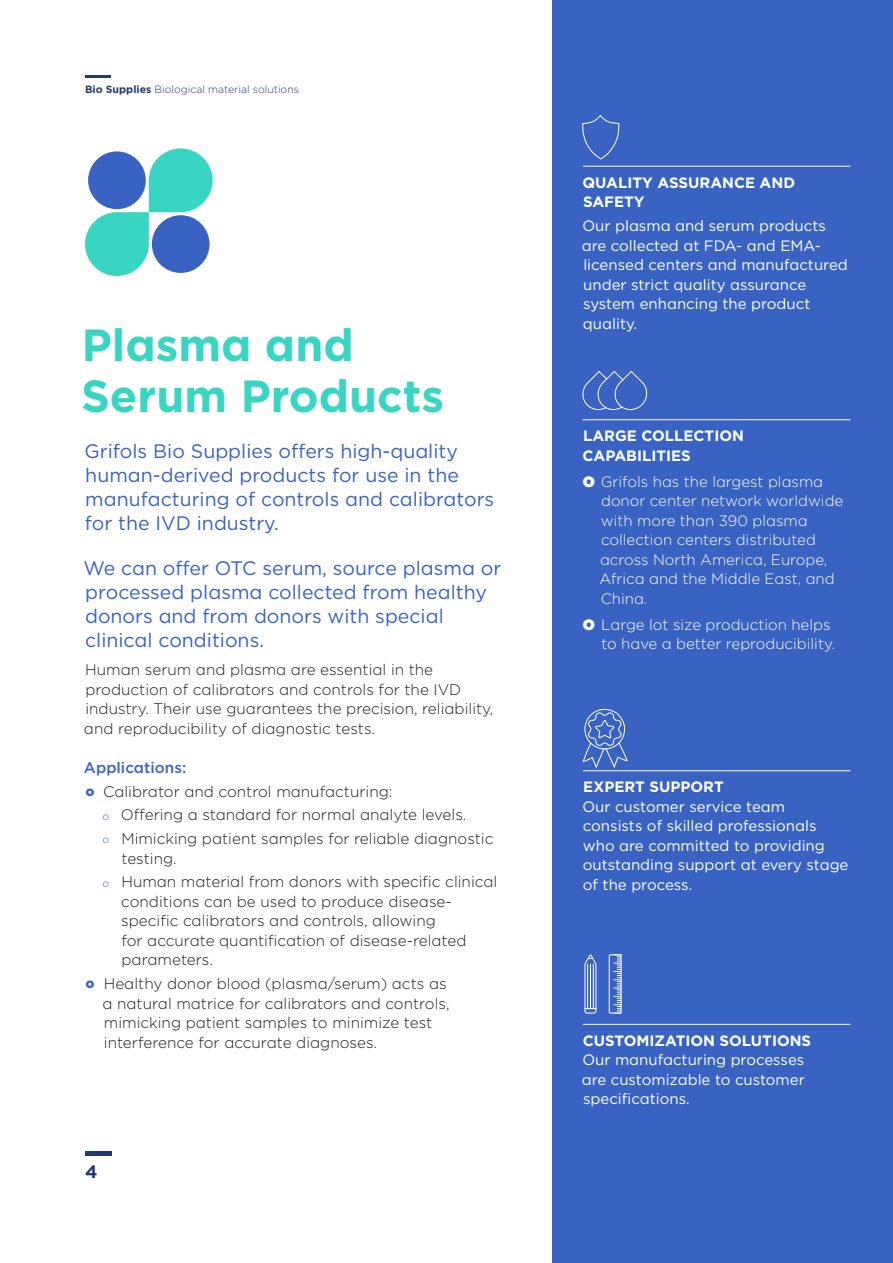
<style>
.page{position:relative;width:893px;height:1263px;background:#fff}
.page>*{position:absolute;margin:0;border:0;box-sizing:border-box;transform-origin:0 0}
.t1{font:700 45px/51px "Gotham";color:#38d6c2}
.t2{font:19.5px/24px "Gotham";color:#3863c2}
.t3{font:700 18px "Gotham";color:#233977}
.t4{font:300 15.3px/19.5px "Gotham";color:#1d1d1b}
.t5{font:500 15.3px "Gotham";color:#3863c2}
.t6{font:15px/19.5px "Gotham";color:#fff}
.t7{font:300 15px/19.5px "Gotham";color:#fff}
.t8{font:700 15px/19.5px "Gotham";color:#fff}
.t9{font:300 10.5px "Gotham";color:#233977}
.s1{font-weight:700}
.s2{font-weight:900;font-size:10.5px;color:#3863c2}
.s3{font-size:10.5px;color:#3863c2}
.s4{font-weight:900}
</style>
<div class="page">
<svg style="left:85px;top:148px;width:128px;height:128px"></svg>
<div style="left:88px;top:151px;width:58px;height:58px;background:#3863c2;border-radius:50%"></div>
<div style="left:152px;top:215px;width:58px;height:58px;background:#3863c2;border-radius:50%"></div>
<div style="left:553px;top:0;width:340px;height:1263px;background:#3863c2"></div>
<hr style="left:583px;top:166px;width:267px;height:1px;background:#fff">
<hr style="left:583px;top:770px;width:267px;height:1px;background:#fff">
<hr style="left:583px;top:1024px;width:267px;height:1px;background:#fff">
<hr style="left:583px;top:419px;width:267px;height:1px;background:#fff">
<svg style="left:582px;top:116px;width:37px;height:44px"></svg>
<svg style="left:582px;top:370px;width:66px;height:40px"></svg>
<svg style="left:584px;top:954px;width:13px;height:60px"></svg>
<hr style="left:587px;top:964px;width:1px;height:44px;background:#fff">
<hr style="left:590px;top:964px;width:1px;height:44px;background:#fff">
<hr style="left:593px;top:964px;width:1px;height:44px;background:#fff">
<svg style="left:609px;top:954px;width:13px;height:60px"></svg>
<svg style="left:583px;top:709px;width:44px;height:60px"></svg>
<div style="left:85px;top:1151px;width:26px;height:5px;background:#233977"></div>
<hr style="left:85px;top:76px;width:26px;height:2px;background:#233977">
<p class="t9" style="left:85px;top:83px;width:215px"><span class="s1">Bio Supplies</span> Biological material solutions</p>
<h1 class="t1" style="left:81px;top:320px;width:364px">Plasma and<br>Serum Products</h1>
<p class="t2" style="left:85px;top:439px;width:411px">Grifols Bio Supplies offers high-quality human-derived products for use in the manufacturing of controls and calibrators for the IVD industry.</p>
<p class="t2" style="left:83px;top:556px;width:419px">We can offer OTC serum, source plasma or processed plasma collected from healthy donors and from donors with special clinical conditions.</p>
<p class="t4" style="left:84px;top:660px;width:411px">Human serum and plasma are essential in the production of calibrators and controls for the IVD industry. Their use guarantees the precision, reliability, and reproducibility of diagnostic tests.</p>
<p class="t5" style="left:84px;top:757px;width:104px">Applications:</p>
<p class="t4" style="left:86px;top:781px;width:308px"><span class="s2">O</span> Calibrator and control manufacturing:</p>
<p class="t4" style="left:103px;top:805px;width:365px"><span class="s3">o</span> Offering a standard for normal analyte levels.</p>
<p class="t4" style="left:103px;top:829px;width:392px"><span class="s3">o</span> Mimicking patient samples for reliable diagnostic</p>
<p class="t4" style="left:103px;top:846px;width:396px;line-height:23.7px;text-indent:19px">testing.<br><span class="s3">o</span> Human material from donors with specific clinical</p>
<p class="t4" style="left:121px;top:891px;width:347px">conditions can be used to produce disease&shy;specific calibrators and controls, allowing<br>for accurate quantification of disease-related parameters.</p>
<p class="t4" style="left:102px;top:974px;width:349px;text-indent:-17px"><span class="s2">O</span> Healthy donor blood (plasma/serum) acts as a natural matrice for calibrators and controls, mimicking patient samples to minimize test interference for accurate diagnoses.</p>
<p class="t3" style="left:85px;top:1159px;width:14px">4</p>
<p class="t8" style="left:582px;top:173px;width:214px">QUALITY ASSURANCE AND<br>SAFETY</p>
<p class="t6" style="left:582px;top:216px;width:268px">Our plasma and serum products are collected at FDA- and EMA&shy;licensed centers and manufactured under strict quality assurance system enhancing the product quality.</p>
<p class="t8" style="left:582px;top:426px;width:163px">LARGE COLLECTION<br>CAPABILITIES</p>
<p class="t7" style="left:600px;top:471px;width:245px;text-indent:-17px"><span class="s4">O</span> Grifols has the largest plasma donor center network worldwide with more than 390 plasma collection centers distributed across North America, Europe,<br>Africa and the Middle East, and<br>China.</p>
<p class="t7" style="left:601px;top:614px;width:235px;text-indent:-19px"><span class="s4">O</span> Large lot size production helps to have a better reproducibility.</p>
<p class="t8" style="left:583px;top:777px;width:142px">EXPERT SUPPORT</p>
<p class="t6" style="left:582px;top:796px;width:267px">Our customer service team<br>consists of skilled professionals who are committed to providing outstanding support at every stage of the process.</p>
<p class="t8" style="left:583px;top:1031px;width:230px">CUSTOMIZATION SOLUTIONS</p>
<p class="t6" style="left:582px;top:1050px;width:224px;text-align:justify">Our manufacturing processes are customizable to customer specifications.</p>
</div>
